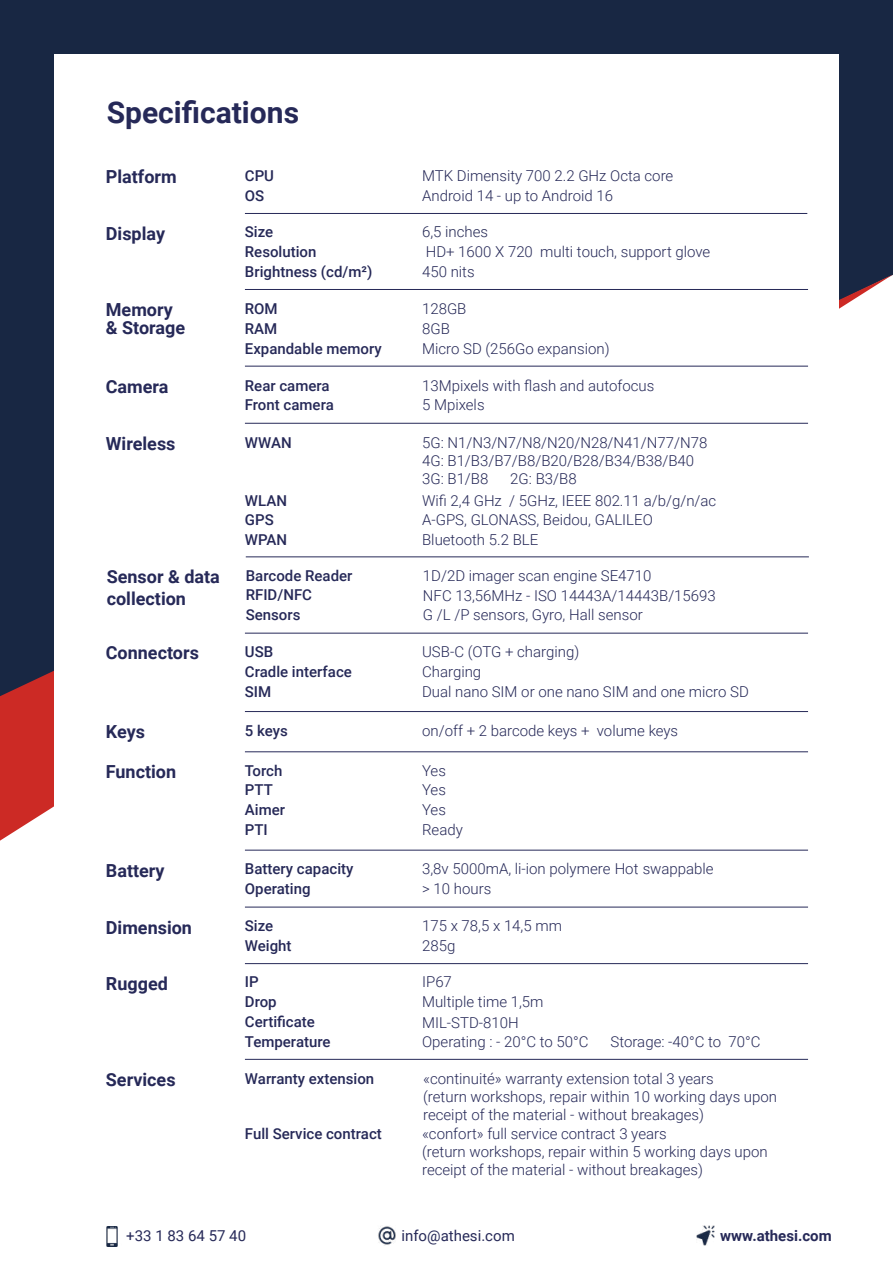
<style>
.page{position:relative;width:893px;height:1263px;background:#fff}
.page>*{position:absolute;margin:0;border:0;box-sizing:border-box;transform-origin:0 0}
.t1{font:700 30px "Roboto";color:#262958}
.t2{font:700 18px/18px "Roboto";color:#262958}
.t3{font:300 15px/18px "Roboto";color:#262958}
.t4{font:500 15px/19.8px "Roboto";color:#262958}
.t5{font:15px "Roboto";color:#262958}
.t6{font:700 15px "Roboto";color:#262958}
.t7{font:300 15px "Roboto";color:#242854}
.s1{color:#262957}
</style>
<div class="page">
<div style="left:0;top:0;width:893px;height:274px;background:#182743"></div>
<svg style="left:0;top:274px;width:893px;height:567px"></svg>
<div style="left:54px;top:54px;width:785px;height:1155px;background:#fff"></div>
<hr style="left:245px;top:213px;width:562px;height:1px;background:#262958">
<hr style="left:245px;top:289px;width:563px;height:1px;background:#262958">
<hr style="left:245px;top:366px;width:563px;height:1px;background:#262958">
<hr style="left:245px;top:423px;width:563px;height:1px;background:#262958">
<hr style="left:245px;top:633px;width:563px;height:1px;background:#262958">
<hr style="left:246px;top:557px;width:563px;height:1px;background:#262958">
<hr style="left:245px;top:751px;width:563px;height:1px;background:#262958">
<hr style="left:245px;top:711px;width:563px;height:1px;background:#262958">
<hr style="left:245px;top:850px;width:563px;height:1px;background:#262958">
<hr style="left:245px;top:907px;width:563px;height:1px;background:#262958">
<hr style="left:245px;top:963px;width:563px;height:1px;background:#262958">
<img style="left:696px;top:1226px;width:19px;height:19px">
<img style="left:378px;top:1226px;width:18px;height:19px">
<img style="left:106px;top:1227px;width:12px;height:19px">
<hr style="left:245px;top:1059px;width:563px;height:1px;background:#262958">
<h1 class="t1" style="left:107px;top:91px;width:194px">Specifications</h1>
<p class="t2" style="left:106px;top:167px;width:72px">Platform</p>
<p class="t4" style="left:245px;top:165px;width:31px">CPU</p>
<p class="t3" style="left:422px;top:166px;width:253px">MTK Dimensity 700 2.2 GHz Octa core</p>
<p class="t4" style="left:245px;top:185px;width:21px">OS</p>
<p class="t3" style="left:422px;top:186px;width:192px">Android 14 - up to Android 16</p>
<p class="t2" style="left:106px;top:224px;width:61px">Display</p>
<p class="t4" style="left:245px;top:222px;width:30px">Size</p>
<p class="t7" style="left:422px;top:222px;width:68px">6,5 inches</p>
<p class="t4" style="left:245px;top:241px;width:73px">Resolution</p>
<p class="t3" style="left:426px;top:242px;width:286px">HD+ 1600 X 720 multi touch, support glove</p>
<p class="t4" style="left:245px;top:261px;width:129px">Brightness (cd/m²)</p>
<p class="t3" style="left:422px;top:262px;width:54px">450 nits</p>
<p class="t2" style="left:106px;top:300px;width:81px">Memory &amp; Storage</p>
<p class="t4" style="left:245px;top:298px;width:34px">ROM</p>
<p class="t4" style="left:245px;top:318px;width:34px">RAM</p>
<p class="t3" style="left:422px;top:299px;width:46px">128G<span class="s1">B</span></p>
<p class="t3" style="left:422px;top:319px;width:29px">8GB</p>
<p class="t4" style="left:245px;top:338px;width:138px">Expandable memory</p>
<p class="t3" style="left:422px;top:339px;width:189px">Micro SD (256Go expansion)</p>
<p class="t2" style="left:106px;top:377px;width:64px">Camera</p>
<p class="t4" style="left:245px;top:375px;width:86px">Rear camera</p>
<p class="t3" style="left:422px;top:376px;width:234px">13Mpixels with flash and autofocus</p>
<p class="t4" style="left:245px;top:395px;width:90px">Front camera</p>
<p class="t3" style="left:422px;top:395px;width:64px">5 Mpixels</p>
<p class="t2" style="left:106px;top:434px;width:71px">Wireless</p>
<p class="t4" style="left:245px;top:432px;width:48px">WWAN</p>
<p class="t4" style="left:245px;top:490px;width:44px">WLAN</p>
<p class="t4" style="left:245px;top:510px;width:30px">GPS</p>
<p class="t3" style="left:422px;top:433px;width:287px">5G: N1/N3/N7/N8/N20/N28/N41/N77/N78<br>4G: B1/B3/B7/B8/B20/B28/B34/B38/B40<br>3G: B1/B8</p>
<p class="t3" style="left:510px;top:469px;width:68px">2G: B3/B8</p>
<p class="t3" style="left:422px;top:510px;width:232px">A-GPS, GLONASS, Beidou, GALILEO</p>
<p class="t3" style="left:422px;top:491px;width:296px">Wifi 2,4 GHz / 5GHz, IEEE 802.11 a/b/g/n/ac</p>
<p class="t4" style="left:245px;top:529px;width:44px">WPAN</p>
<p class="t3" style="left:422px;top:530px;width:118px">Bluetooth 5.2 BLE</p>
<p class="t2" style="left:107px;top:565px;width:115px;line-height:21.6px">Sensor &amp; data collection</p>
<p class="t4" style="left:246px;top:565px;width:108px">Barcode Reader</p>
<p class="t4" style="left:246px;top:585px;width:68px">RFID/NFC</p>
<p class="t3" style="left:423px;top:566px;width:230px">1D/2D imager scan engine SE4710</p>
<p class="t3" style="left:423px;top:586px;width:294px">NFC 13,56MHz - ISO 14443A/14443B/15693</p>
<p class="t4" style="left:246px;top:604px;width:56px">Sensors</p>
<p class="t3" style="left:423px;top:605px;width:221px">G /L /P sensors, Gyro, Hall sensor</p>
<p class="t2" style="left:106px;top:643px;width:95px">Connectors</p>
<p class="t4" style="left:245px;top:641px;width:30px">USB</p>
<p class="t3" style="left:422px;top:642px;width:159px">USB-C (OTG + charging)</p>
<p class="t4" style="left:245px;top:661px;width:108px">Cradle interface</p>
<p class="t3" style="left:422px;top:662px;width:61px">Charging</p>
<p class="t4" style="left:245px;top:681px;width:28px">SIM</p>
<p class="t3" style="left:422px;top:682px;width:328px">Dual nano SIM or one nano SIM and one micro SD</p>
<p class="t2" style="left:106px;top:722px;width:41px">Keys</p>
<p class="t4" style="left:245px;top:720px;width:44px">5 keys</p>
<p class="t3" style="left:422px;top:721px;width:258px">on/off + 2 barcode keys + volume keys</p>
<p class="t2" style="left:106px;top:762px;width:72px">Function</p>
<p class="t4" style="left:245px;top:760px;width:39px">Torch</p>
<p class="t3" style="left:422px;top:761px;width:25px">Yes</p>
<p class="t4" style="left:245px;top:780px;width:42px">PTT<br>Aimer<br>PTI</p>
<p class="t3" style="left:422px;top:780px;width:42px;line-height:19.8px">Yes<br>Yes<br>Ready</p>
<p class="t2" style="left:106px;top:860px;width:60px">Battery</p>
<p class="t2" style="left:106px;top:917px;width:88px">Dimension</p>
<p class="t4" style="left:245px;top:858px;width:110px">Battery capacity</p>
<p class="t4" style="left:245px;top:878px;width:67px">Operating</p>
<p class="t4" style="left:245px;top:915px;width:30px">Size</p>
<p class="t3" style="left:422px;top:859px;width:293px">3,8v 5000mA, li-ion polymere <span class="s1">Hot swappable</span></p>
<p class="t3" style="left:422px;top:879px;width:71px">&gt; 10 hours</p>
<p class="t3" style="left:422px;top:916px;width:141px">175 x 78,5 x 14,5 mm</p>
<p class="t4" style="left:245px;top:935px;width:48px">Weight</p>
<p class="t3" style="left:422px;top:936px;width:35px">285g</p>
<p class="t2" style="left:106px;top:974px;width:63px">Rugged</p>
<p class="t4" style="left:245px;top:972px;width:15px">IP</p>
<p class="t3" style="left:422px;top:972px;width:31px">IP67</p>
<p class="t4" style="left:245px;top:991px;width:72px">Drop<br>Certificate</p>
<p class="t3" style="left:422px;top:992px;width:123px">Multiple time 1,5m</p>
<p class="t3" style="left:422px;top:1013px;width:98px">MIL-STD-810H</p>
<p class="t4" style="left:245px;top:1031px;width:87px">Temperature</p>
<p class="t3" style="left:422px;top:1032px;width:168px">Operating : - 20°C to 50°C</p>
<p class="t3" style="left:610px;top:1032px;width:152px">Storage: -40°C to 70°C</p>
<p class="t2" style="left:106px;top:1070px;width:71px">Services</p>
<p class="t3" style="left:423px;top:1068px;width:355px">«continuité» warranty extension total 3 years<br>(return workshops, repair within 10 working days upon receipt of the material - without breakages)</p>
<p class="t3" style="left:422px;top:1124px;width:347px">«confort» full service contract 3 years<br>(return workshops, repair within 5 working days upon receipt of the material - without breakages)</p>
<p class="t4" style="left:245px;top:1068px;width:131px">Warranty extension</p>
<p class="t4" style="left:245px;top:1123px;width:138px">Full Service contract</p>
<p class="t5" style="left:126px;top:1225px;width:121px">+33 1 83 64 57 40</p>
<p class="t5" style="left:401px;top:1225px;width:115px">info@athesi.com</p>
<p class="t6" style="left:720px;top:1225px;width:113px">www.athesi.com</p>
</div>
